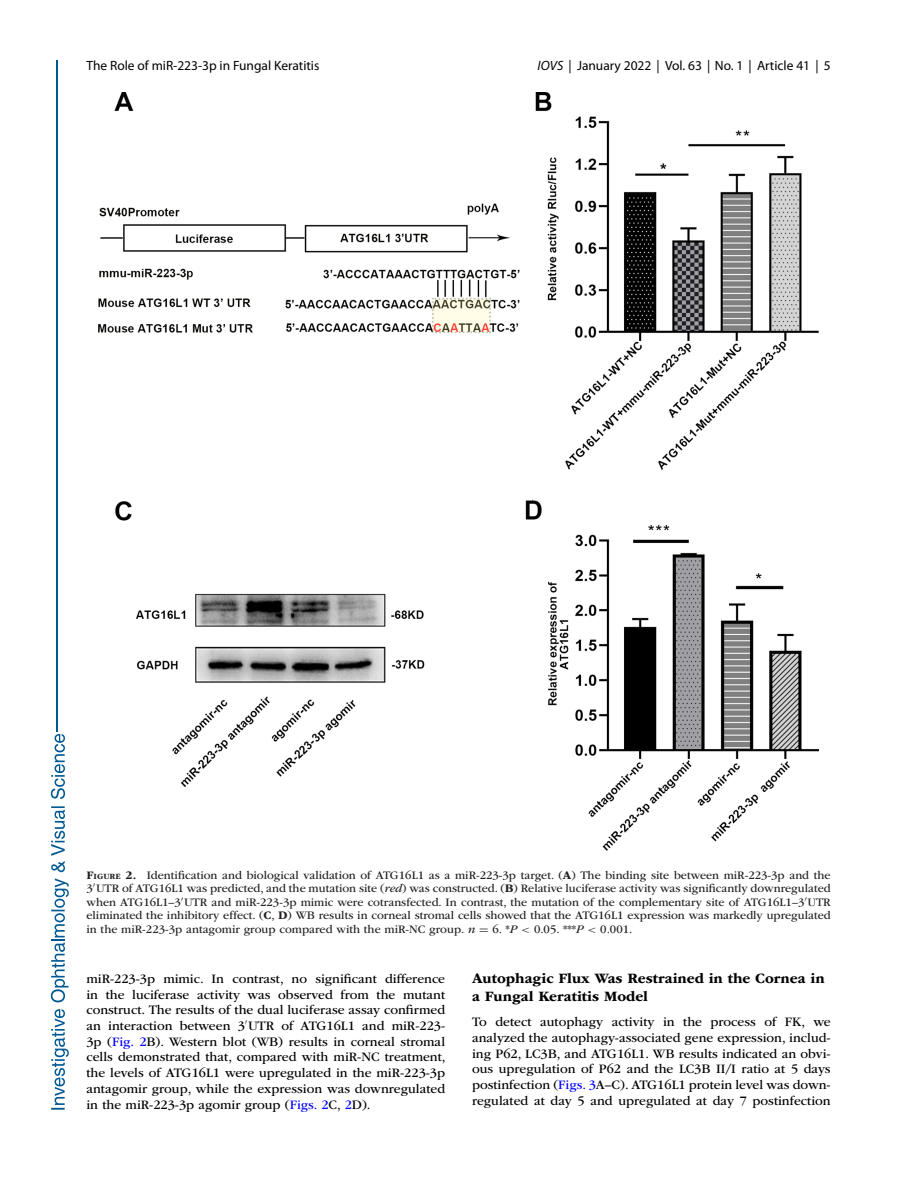
<style>
.page{position:relative;width:918px;height:1188px;background:#fff}
.page>*{position:absolute;margin:0;border:0;box-sizing:border-box;transform-origin:0 0}
.t1{font:700 15px/18px "ITC Garamond Std";color:#000}
.t2{font:13.5px/15.8px "ITC Garamond Std";color:#000;text-align:justify}
.t3{font:13.5px "Myriad Pro";color:#000}
.t4{font:12px/13.5px "ITC Garamond Std";color:#231f20;text-align:justify}
.s1{font-style:italic}
.s2{font-weight:700}
.s3{font-weight:700;font-size:8.4px}
.s4{font-family:"MTSY"}
.s5{font-family:"RMTMI"}
.s6{color:#00f}
</style>
<div class="page">
<hr style="left:57px;top:60px;width:1px;height:672px;background:#005892">
<svg style="left:51px;top:734px;width:18px;height:376px"></svg>
<img style="left:99px;top:93px;width:719px;height:758px">
<p class="t3" style="left:86px;top:57px;width:234px">The Role of miR-223-3p in Fungal Keratitis</p>
<p class="t3" style="left:538px;top:57px;width:295px"><span class="s1">IOVS</span> | January 2022 | Vol. 63 | No. 1 | Article 41 | 5</p>
<p class="t4" style="left:86px;top:869px;width:746px"><span class="s2">F</span><span class="s3">IGURE</span> <span class="s2">2.</span> Identification and biological validation of ATG16L1 as a miR-223-3p target. (<span class="s2">A</span>) The binding site between miR-223-3p and the 3<sup>-</sup>UTR of ATG16L1 was predicted, and the mutation site (<span class="s1">red</span>) was constructed. (<span class="s2">B</span>) Relative luciferase activity was significantly downregulated when ATG16L1–3<sup>-</sup>UTR and miR-223-3p mimic were cotransfected. In contrast, the mutation of the complementary site of ATG16L1–3<sup>-</sup>UTR eliminated the inhibitory effect. (<span class="s2">C</span>, <span class="s2">D</span>) WB results in corneal stromal cells showed that the ATG16L1 expression was markedly upregulated in the miR-223-3p antagomir group compared with the miR-NC group. <span class="s1">n</span> <span class="s4">=</span> 6. *<span class="s1">P</span> <span class="s5">&lt;</span> 0.05. ***<span class="s1">P</span> <span class="s5">&lt;</span> 0.001.</p>
<p class="t2" style="left:86px;top:972px;width:361px">miR-223-3p mimic. In contrast, no significant difference in the luciferase activity was observed from the mutant construct. The results of the dual luciferase assay confirmed an interaction between 3<sup>-</sup>UTR of ATG16L1 and miR-223- 3p (<span class="s6">Fig. 2</span>B). Western blot (WB) results in corneal stromal cells demonstrated that, compared with miR-NC treatment, the levels of ATG16L1 were upregulated in the miR-223-3p antagomir group, while the expression was downregulated in the miR-223-3p agomir group (<span class="s6">Figs. 2</span>C, <span class="s6">2</span>D).</p>
<p class="t1" style="left:472px;top:971px;width:354px">Autophagic Flux Was Restrained in the Cornea in a Fungal Keratitis Model</p>
<p class="t2" style="left:472px;top:1015px;width:360px">To detect autophagy activity in the process of FK, we analyzed the autophagy-associated gene expression, includ&shy;ing P62, LC3B, and ATG16L1. WB results indicated an obvi&shy;ous upregulation of P62 and the LC3B II/I ratio at 5 days postinfection (<span class="s6">Figs. 3</span>A–C). ATG16L1 protein level was down&shy;regulated at day 5 and upregulated at day 7 postinfection</p>
</div>
